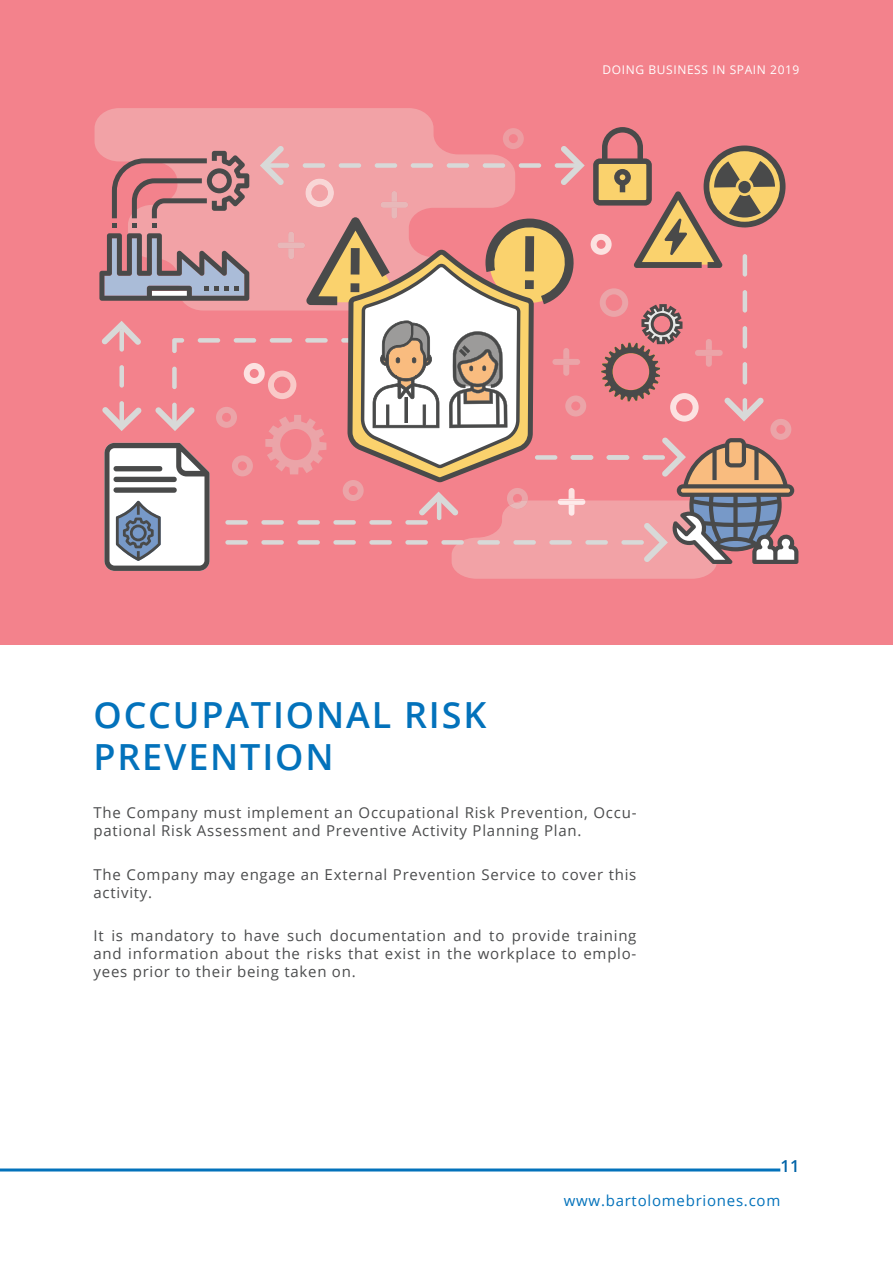
<style>
.page{position:relative;width:893px;height:1263px;background:#fff}
.page>*{position:absolute;margin:0;border:0;box-sizing:border-box;transform-origin:0 0}
.t1{font:600 36px/42px "Open Sans";letter-spacing:.05em;color:#0372bb}
.t2{font:600 16.5px "Open Sans";color:#0163a7}
.t3{font:15px/18px "Open Sans";letter-spacing:.05em;color:#4b4c4d}
.t4{font:15px "Open Sans";letter-spacing:.05em;color:#0372bb}
.t5{font:12px "Open Sans";letter-spacing:.05em;color:#fff}
</style>
<div class="page">
<hr style="left:0;top:1168px;width:780px;height:3px;background:#0372bb">
<div style="left:0;top:0;width:893px;height:644px;background:#f3828c"></div>
<div style="left:95px;top:108px;width:339px;height:44px;background:#f2a2a6"></div>
<svg style="left:99px;top:127px;width:699px;height:452px"></svg>
<p class="t5" style="left:603px;top:62px;width:198px">DOING BUSINESS IN SPAIN 2019</p>
<h1 class="t1" style="left:94px;top:694px;width:394px">OCCUPATIONAL RISK<br>PREVENTION</h1>
<p class="t3" style="left:94px;top:803px;width:544px">The Company must implement an Occupational Risk Prevention, Occu&shy;pational Risk Assessment and Preventive Activity Planning Plan.</p>
<p class="t3" style="left:94px;top:865px;width:544px">The Company may engage an External Prevention Service to cover this activity.</p>
<p class="t3" style="left:94px;top:926px;width:544px;text-align:justify">It is mandatory to have such documentation and to provide training and information about the risks that exist in the workplace to emplo&shy;yees prior to their being taken on.</p>
<p class="t2" style="left:781px;top:1154px;width:20px">11</p>
<p class="t4" style="left:564px;top:1190px;width:218px">www.bartolomebriones.com</p>
</div>
